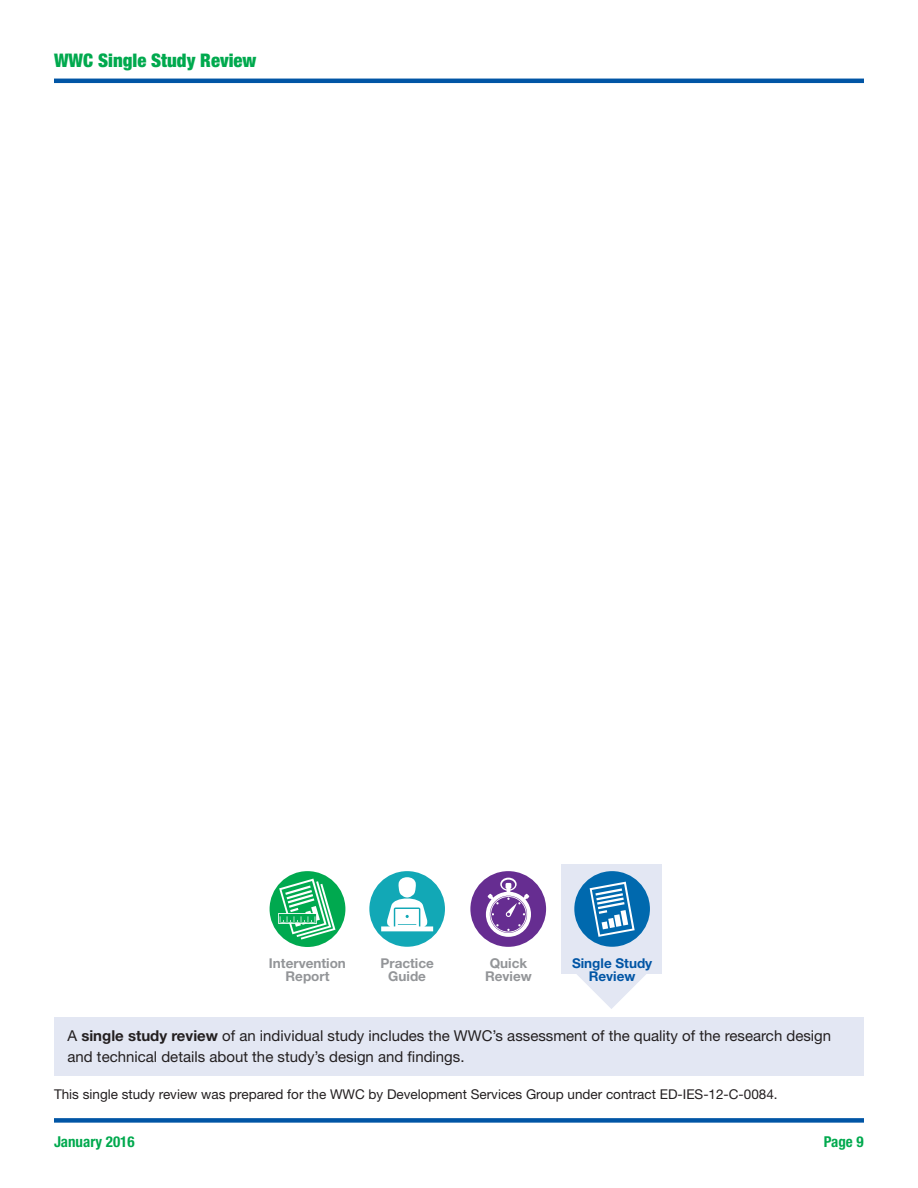
<style>
.page{position:relative;width:918px;height:1188px;background:#fff}
.page>*{position:absolute;margin:0;border:0;box-sizing:border-box;transform-origin:0 0}
.t1{font:900 condensed 18.75px "Helvetica Neue LT Std";color:#00a94e}
.t2{font:15px/21px "Helvetica Neue LT Std";color:#231f20}
.t3{font:700 condensed 15px "Helvetica Neue LT Std";color:#00a94e}
.text_no_indent{font:13.5px "Helvetica Neue LT Std";color:#231f20}
.t4{font:700 13.5px/13.5px "Helvetica Neue LT Std";color:#939598;text-align:center}
.t5{font:700 13.5px/13.5px "Helvetica Neue LT Std";color:#0155a5;text-align:center}
.s1{font-weight:700}
</style>
<div class="page">
<div style="left:54px;top:1118px;width:810px;height:5px;background:#0155a5"></div>
<hr style="left:54px;top:79px;width:810px;height:4px;background:#0155a5">
<div style="left:562px;top:864px;width:100px;height:110px;background:#e3e7f3"></div>
<div style="left:54px;top:1017px;width:810px;height:59px;background:#e3e7f3"></div>
<div style="left:270px;top:871px;width:75px;height:76px;background:#00a94f;border-radius:50%"></div>
<div style="left:278px;top:913px;width:39px;height:11px;background:#caecda"></div>
<svg style="left:279px;top:879px;width:56px;height:61px"></svg>
<div style="left:369px;top:871px;width:76px;height:76px;background:#12a8b6;border-radius:50%"></div>
<svg style="left:381px;top:877px;width:52px;height:54px"></svg>
<div style="left:470px;top:871px;width:76px;height:76px;background:#662d91;border-radius:50%"></div>
<svg style="left:486px;top:878px;width:45px;height:59px"></svg>
<div style="left:574px;top:871px;width:76px;height:76px;background:#0069ae;border-radius:50%"></div>
<svg style="left:574px;top:882px;width:76px;height:127px"></svg>
<p class="t1" style="left:54px;top:49px;width:204px">WWC Single Study Review</p>
<p class="t4" style="left:269px;top:956px;width:79px">Intervention<br>Report</p>
<p class="t4" style="left:380px;top:956px;width:55px">Practice<br>Guide</p>
<p class="t4" style="left:485px;top:956px;width:48px">Quick<br>Review</p>
<p class="t5" style="left:572px;top:956px;width:82px">Single Study<br>Review</p>
<p class="t2" style="left:68px;top:1025px;width:765px">A <span class="s1">single study review</span> of an individual study includes the WWC’s assessment of the quality of the research design and technical details about the study’s design and findings.</p>
<p class="text_no_indent" style="left:54px;top:1086px;width:725px">This single study review was prepared for the WWC by Development Services Group under contract ED-IES-12-C-0084.</p>
<p class="t3" style="left:54px;top:1132px;width:82px">January 2016</p>
<p class="t3" style="left:824px;top:1132px;width:41px">Page 9</p>
</div>
